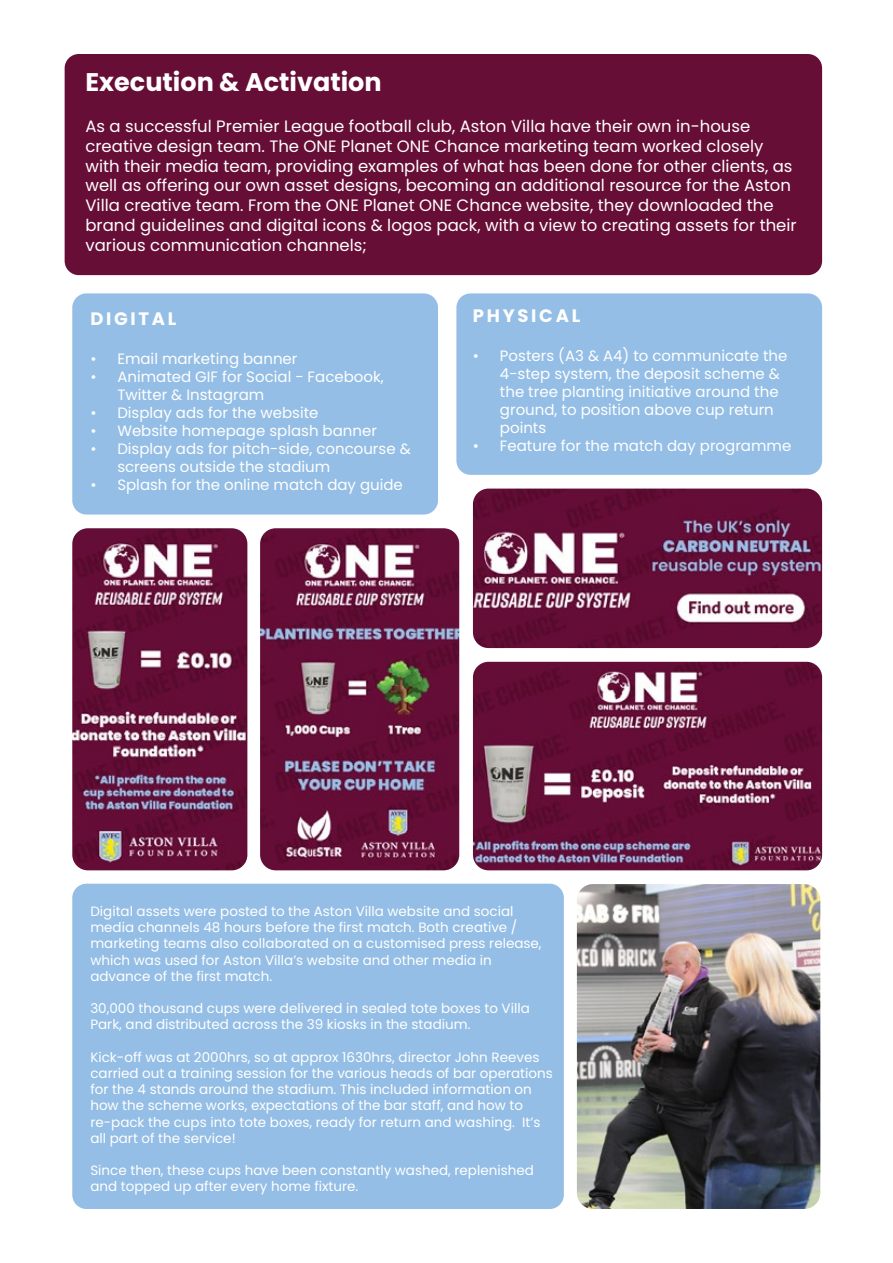
<style>
.page{position:relative;width:893px;height:1263px;background:#fff}
.page>*{position:absolute;margin:0;border:0;box-sizing:border-box;transform-origin:0 0}
.t1{font:700 25.5px "Poppins";color:#fff}
.t2{font:700 18px "Poppins";letter-spacing:.15em;color:#fff}
.t3{font:16.5px/19.8px "Poppins";color:#fff}
.t4{font:15px/18px "Poppins";color:#fff}
.t5{font:13.5px/16.2px "Poppins";color:#fff}
</style>
<div class="page">
<div style="left:72px;top:884px;width:492px;height:325px;background:#94bee5;border-radius:14px"></div>
<div style="left:456px;top:293px;width:366px;height:182px;background:#94bee5;border-radius:14px"></div>
<div style="left:65px;top:54px;width:757px;height:221px;background:#670e36;border-radius:14px"></div>
<div style="left:72px;top:293px;width:366px;height:221px;background:#94bee5;border-radius:14px"></div>
<img style="left:473px;top:489px;width:349px;height:159px">
<img style="left:473px;top:662px;width:349px;height:208px">
<img style="left:72px;top:528px;width:175px;height:342px">
<img style="left:260px;top:528px;width:199px;height:342px">
<img style="left:577px;top:884px;width:243px;height:325px">
<h1 class="t1" style="left:85px;top:67px;width:298px">Execution &amp; Activation</h1>
<p class="t3" style="left:85px;top:116px;width:713px">As a successful Premier League football club, Aston Villa have their own in-house creative design team. The ONE Planet ONE Chance marketing team worked closely with their media team, providing examples of what has been done for other clients, as well as offering our own asset designs, becoming an additional resource for the Aston Villa creative team. From the ONE Planet ONE Chance website, they downloaded the brand guidelines and digital icons &amp; logos pack, with a view to creating assets for their various communication channels;</p>
<h2 class="t2" style="left:90px;top:308px;width:88px">DIGITAL</h2>
<p class="t4" style="left:90px;top:350px;width:209px">• Email marketing banner</p>
<p class="t4" style="left:117px;top:368px;width:268px;text-indent:-27px">• Animated GIF for Social - Facebook,<br>Twitter &amp; Instagram</p>
<p class="t4" style="left:90px;top:404px;width:230px">• Display ads for the website</p>
<p class="t4" style="left:90px;top:422px;width:288px">• Website homepage splash banner</p>
<p class="t4" style="left:117px;top:440px;width:295px;text-indent:-27px">• Display ads for pitch-side, concourse &amp; screens outside the stadium</p>
<p class="t4" style="left:90px;top:476px;width:314px">• Splash for the online match day guide</p>
<h2 class="t2" style="left:473px;top:305px;width:109px">PHYSICAL</h2>
<p class="t4" style="left:500px;top:347px;width:289px;text-indent:-27px">• Posters (A3 &amp; A4) to communicate the<br>4-step system, the deposit scheme &amp; the tree planting initiative around the ground, to position above cup return points</p>
<p class="t4" style="left:473px;top:437px;width:320px">• Feature for the match day programme</p>
<p class="t5" style="left:90px;top:903px;width:453px">Digital assets were posted to the Aston Villa website and social media channels 48 hours before the first match. Both creative / marketing teams also collaborated on a customised press release, which was used for Aston Villa’s website and other media in advance of the first match.</p>
<p class="t5" style="left:90px;top:1000px;width:441px">30,000 thousand cups were delivered in sealed tote boxes to Villa<br>Park, and distributed across the 39 kiosks in the stadium.</p>
<p class="t5" style="left:90px;top:1049px;width:464px">Kick-off was at 2000hrs, so at approx 1630hrs, director John Reeves carried out a training session for the various heads of bar operations for the 4 stands around the stadium. This included information on how the scheme works, expectations of the bar staff, and how to re-pack the cups into tote boxes, ready for return and washing. It’s all part of the service!</p>
<p class="t5" style="left:90px;top:1162px;width:445px">Since then, these cups have been constantly washed, replenished and topped up after every home fixture.</p>
</div>
